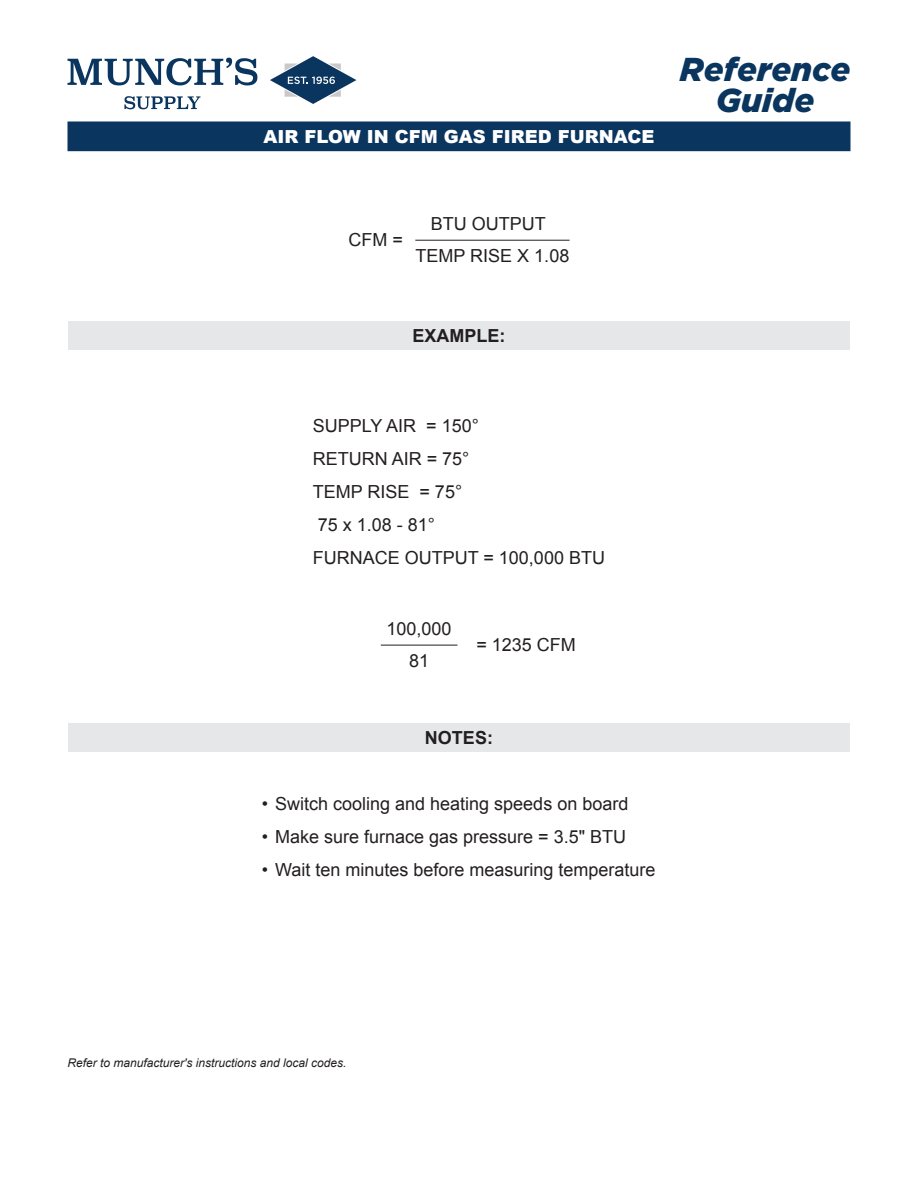
<style>
.page{position:relative;width:918px;height:1188px;background:#fff}
.page>*{position:absolute;margin:0;border:0;box-sizing:border-box;transform-origin:0 0}
.t1{font:italic 900 33.15px/30.9px "Gotham";color:#0a355e;text-align:center}
.t2{font:18px "Arial";color:#231f20}
.t3{font:900 18px "Arial";color:#fff}
.t4{font:700 18px "Arial";color:#231f20}
.t5{font:italic 12px "Arial";color:#231f20}
</style>
<div class="page">
<svg style="left:124px;top:96px;width:77px;height:13px"></svg>
<svg style="left:68px;top:58px;width:189px;height:27px"></svg>
<svg style="left:270px;top:56px;width:86px;height:48px"></svg>
<div style="left:68px;top:122px;width:782px;height:29px;background:#0a355e"></div>
<div style="left:68px;top:321px;width:782px;height:28px;background:#e6e7e9"></div>
<div style="left:68px;top:723px;width:782px;height:28px;background:#e6e7e9"></div>
<hr style="left:415px;top:240px;width:155px;height:1px;background:#231f20">
<hr style="left:381px;top:645px;width:76px;height:1px;background:#231f20">
<p class="t3" style="left:264px;top:124px;width:392px">AIR FLOW IN CFM GAS FIRED FURNACE</p>
<h1 class="t1" style="left:680px;top:53px;width:172px">Reference<br>Guide</h1>
<p class="t2" style="left:348px;top:228px;width:56px">CFM =</p>
<p class="t2" style="left:431px;top:212px;width:116px">BTU OUTPUT</p>
<p class="t2" style="left:416px;top:244px;width:155px">TEMP RISE X 1.08</p>
<p class="t4" style="left:412px;top:324px;width:95px">EXAMPLE:</p>
<p class="t2" style="left:313px;top:414px;width:168px">SUPPLY AIR = 150°</p>
<p class="t2" style="left:313px;top:447px;width:158px">RETURN AIR = 75°</p>
<p class="t2" style="left:313px;top:480px;width:151px">TEMP RISE = 75°</p>
<p class="t2" style="left:318px;top:513px;width:119px">75 x 1.08 - 81°</p>
<p class="t2" style="left:313px;top:546px;width:294px">FURNACE OUTPUT = 100,000 BTU</p>
<p class="t2" style="left:387px;top:617px;width:67px">100,000</p>
<p class="t2" style="left:409px;top:649px;width:22px">81</p>
<p class="t2" style="left:476px;top:633px;width:101px">= 1235 CFM</p>
<p class="t4" style="left:425px;top:726px;width:70px">NOTES:</p>
<p class="t2" style="left:262px;top:792px;width:368px">• Switch cooling and heating speeds on board</p>
<p class="t2" style="left:262px;top:825px;width:366px">• Make sure furnace gas pressure = 3.5" BTU</p>
<p class="t2" style="left:262px;top:858px;width:395px">• Wait ten minutes before measuring temperature</p>
<p class="t5" style="left:68px;top:1055px;width:281px">Refer to manufacturer's instructions and local codes.</p>
</div>
